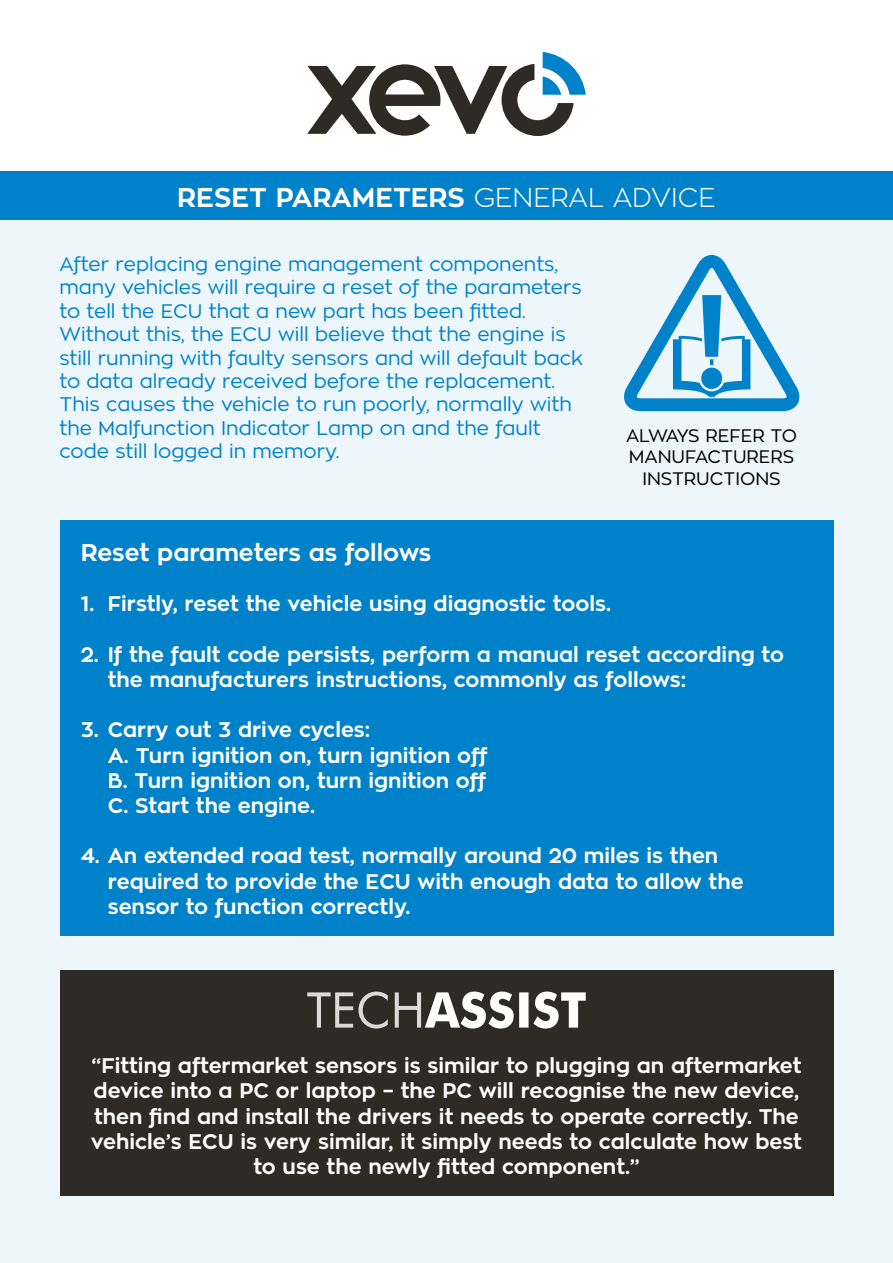
<style>
.page{position:relative;width:893px;height:1263px;background:#fff}
.page>*{position:absolute;margin:0;border:0;box-sizing:border-box;transform-origin:0 0}
.t1{font:700 27px "Zona Pro";color:#fff}
.t2{font:700 24px "Zona Pro";color:#fff}
.t3{font:700 21px/25.2px "Zona Pro";color:#fff}
.t4{font:19.5px/23.4px "Zona Pro";color:#0082ca}
.t5{font:18px/21.6px "Zona Pro";color:#000;text-align:center}
.s1{font-weight:300}
</style>
<div class="page">
<div style="left:0;top:179px;width:893px;height:1084px;background:#ecf6fb"></div>
<div style="left:0;top:171px;width:893px;height:49px;background:#0082ca"></div>
<div style="left:60px;top:520px;width:773px;height:415px;background:#0082ca"></div>
<svg style="left:307px;top:52px;width:279px;height:84px"></svg>
<svg style="left:624px;top:255px;width:176px;height:156px"></svg>
<div style="left:60px;top:970px;width:773px;height:225px;background:#2e2a25"></div>
<svg style="left:307px;top:991px;width:279px;height:37px"></svg>
<p class="t1" style="left:177px;top:179px;width:540px">RESET PARAMETERS <span class="s1">GENERAL ADVICE</span></p>
<p class="t4" style="left:60px;top:252px;width:525px">After replacing engine management components, many vehicles will require a reset of the parameters to tell the ECU that a new part has been fitted.<br>Without this, the ECU will believe that the engine is still running with faulty sensors and will default back to data already received before the replacement.<br>This causes the vehicle to run poorly, normally with the Malfunction Indicator Lamp on and the fault code still logged in memory.</p>
<p class="t5" style="left:626px;top:424px;width:173px">ALWAYS REFER TO<br>MANUFACTURERS<br>INSTRUCTIONS</p>
<p class="t2" style="left:81px;top:537px;width:352px">Reset parameters as follows</p>
<p class="t3" style="left:81px;top:591px;width:532px">1. Firstly, reset the vehicle using diagnostic tools.</p>
<p class="t3" style="left:108px;top:642px;width:678px;text-indent:-27px">2. If the fault code persists, perform a manual reset according to the manufacturers instructions, commonly as follows:</p>
<p class="t3" style="left:108px;top:717px;width:381px;text-indent:-27px">3. Carry out 3 drive cycles:<br>A. Turn ignition on, turn ignition off<br>B. Turn ignition on, turn ignition off<br>C. Start the engine.</p>
<p class="t3" style="left:108px;top:843px;width:637px;text-indent:-27px">4. An extended road test, normally around 20 miles is then required to provide the ECU with enough data to allow the sensor to function correctly.</p>
<p class="t3" style="left:91px;top:1053px;width:713px;text-align:center">“Fitting aftermarket sensors is similar to plugging an aftermarket device into a PC or laptop – the PC will recognise the new device, then find and install the drivers it needs to operate correctly. The vehicle’s ECU is very similar, it simply needs to calculate how best to use the newly fitted component.”</p>
</div>
